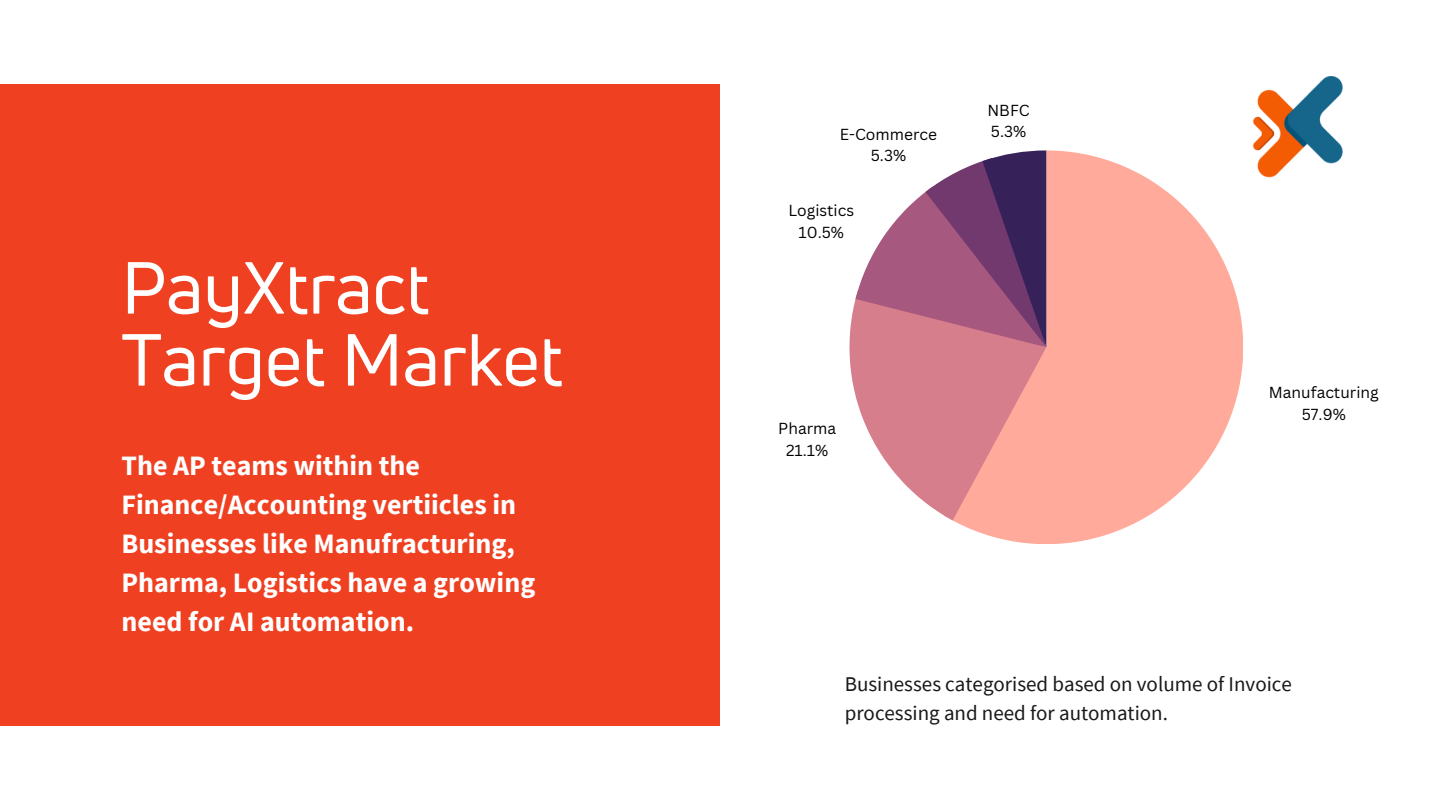
<style>
.page{position:relative;width:1440px;height:810px;background:#fff}
.page>*{position:absolute;margin:0;border:0;box-sizing:border-box;transform-origin:0 0}
.t1{font:72px/72px "Uni Neue";color:#fff}
.t2{font:700 28px/39px "Source Sans Pro";color:#fff}
.t3{font:21px/29.2px "Source Sans Pro";color:#191919}
.t4{font:15.6px/21.4px "Canva Sans";color:#000;text-align:center}
</style>
<div class="page">
<div style="left:0;top:85px;width:720px;height:640px;background:#ef4122"></div>
<img style="left:1253px;top:77px;width:90px;height:101px">
<svg style="left:952px;top:150px;width:291px;height:394px;fill:#ffaa9b"></svg>
<svg style="left:850px;top:150px;width:196px;height:370px"></svg>
<h1 class="t1" style="left:121px;top:251px;width:443px">PayXtract<br>Target Market</h1>
<p class="t2" style="left:121px;top:446px;width:415px">The AP teams within the<br>Finance/Accounting vertiicles in<br>Businesses like Manufracturing,<br>Pharma, Logistics have a growing need for AI automation.</p>
<p class="t4" style="left:840px;top:123px;width:99px">E-Commerce<br>5.3%</p>
<p class="t4" style="left:788px;top:200px;width:67px">Logistics<br>10.5%</p>
<p class="t4" style="left:987px;top:99px;width:44px;text-align:left">NBFC<br>5.3%</p>
<p class="t4" style="left:778px;top:417px;width:59px">Pharma<br>21.1%</p>
<p class="t4" style="left:1269px;top:382px;width:111px">Manufacturing<br>57.9%</p>
<p class="t3" style="left:845px;top:669px;width:449px">Businesses categorised based on volume of Invoice processing and need for automation.</p>
</div>
